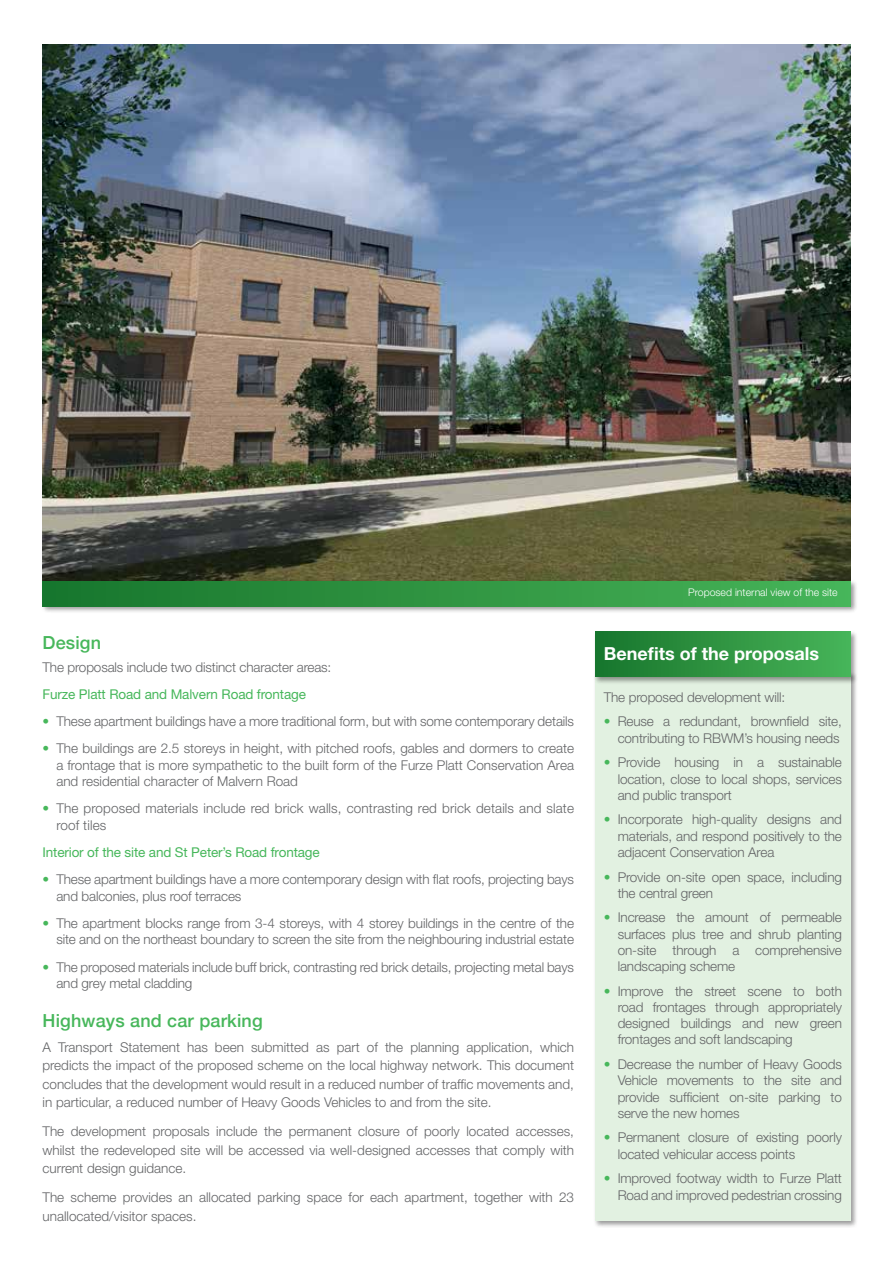
<style>
.page{position:relative;width:893px;height:1263px;background:#fff}
.page>*{position:absolute;margin:0;border:0;box-sizing:border-box;transform-origin:0 0}
.t1{font:500 18px "Helvetica Neue";letter-spacing:.01em;color:#47b75b}
.t2{font:700 18px "Helvetica Neue";color:#fff}
.t3{font:300 13.5px/16.2px "Helvetica Neue";letter-spacing:-.01em;color:#636466;text-align:justify}
.t4{font:300 13.5px/16.5px "Helvetica Neue";letter-spacing:.01em;color:#636466}
.t5{font:13.5px "Helvetica Neue";letter-spacing:-.01em;color:#47b75b}
.t6{font:300 10.5px "Helvetica Neue";color:#fff}
.s1{color:#47b75b}
</style>
<div class="page">
<div style="left:594px;top:671px;width:264px;height:557px;background:#000;opacity:.4"></div>
<div style="left:595px;top:672px;width:255px;height:548px;background:#e2f1e1"></div>
<div style="left:594px;top:630px;width:264px;height:54px;background:#000;opacity:.4"></div>
<div style="left:595px;top:631px;width:255px;height:46px;background:linear-gradient(to right,#17752c,#48b459)"></div>
<img style="left:43px;top:44px;width:807px;height:536px">
<div style="left:41px;top:580px;width:817px;height:34px;background:#000;opacity:.4"></div>
<div style="left:43px;top:581px;width:807px;height:25px;background:linear-gradient(to right,#18752c,#48b559)"></div>
<h1 class="t1" style="left:43px;top:628px;width:60px">Design</h1>
<p class="t3" style="left:43px;top:659px;width:290px">The proposals include two distinct character areas:</p>
<p class="t5" style="left:43px;top:686px;width:265px">Furze Platt Road and Malvern Road frontage</p>
<p class="t3" style="left:43px;top:713px;width:533px"><span class="s1">•</span> These apartment buildings have a more traditional form, but with some contemporary details</p>
<p class="t3" style="left:56px;top:740px;width:519px;text-indent:-14px"><span class="s1">•</span> The buildings are 2.5 storeys in height, with pitched roofs, gables and dormers to create a frontage that is more sympathetic to the built form of the Furze Platt Conservation Area and residential character of Malvern Road</p>
<p class="t4" style="left:56px;top:800px;width:519px;text-indent:-14px"><span class="s1">•</span> The proposed materials include red brick walls, contrasting red brick details and slate roof tiles</p>
<p class="t5" style="left:43px;top:844px;width:279px">Interior of the site and St Peter’s Road frontage</p>
<p class="t3" style="left:56px;top:871px;width:519px;text-indent:-14px"><span class="s1">•</span> These apartment buildings have a more contemporary design with flat roofs, projecting bays and balconies, plus roof terraces</p>
<p class="t3" style="left:43px;top:914px;width:533px;text-align:right"><span class="s1">•</span> The apartment blocks range from 3-4 storeys, with 4 storey buildings in the centre of the site and on the northeast boundary to screen the site from the neighbouring industrial estate</p>
<p class="t3" style="left:56px;top:958px;width:519px;text-indent:-14px"><span class="s1">•</span> The proposed materials include buff brick, contrasting red brick details, projecting metal bays and grey metal cladding</p>
<h1 class="t1" style="left:43px;top:1006px;width:222px">Highways and car parking</h1>
<p class="t3" style="left:43px;top:1037px;width:533px;line-height:18.5px">A Transport Statement has been submitted as part of the planning application, which predicts the impact of the proposed scheme on the local highway network. This document concludes that the development would result in a reduced number of traffic movements and, in particular, a reduced number of Heavy Goods Vehicles to and from the site.</p>
<p class="t3" style="left:43px;top:1122px;width:533px;line-height:18.5px">The development proposals include the permanent closure of poorly located accesses, whilst the redeveloped site will be accessed via well-designed accesses that comply with current design guidance.</p>
<p class="t3" style="left:43px;top:1188px;width:533px;line-height:18.5px">The scheme provides an allocated parking space for each apartment, together with 23 unallocated/visitor spaces.</p>
<p class="t6" style="left:688px;top:586px;width:151px">Proposed internal view of the site</p>
<h1 class="t2" style="left:604px;top:642px;width:217px">Benefits of the proposals</h1>
<p class="t3" style="left:604px;top:688px;width:183px">The proposed development will:</p>
<p class="t3" style="left:604px;top:713px;width:240px;text-align:right"><span class="s1">•</span> Reuse a redundant, brownfield site, contributing to RBWM’s housing needs</p>
<p class="t3" style="left:618px;top:754px;width:226px;text-indent:-14px"><span class="s1">•</span> Provide housing in a sustainable location, close to local shops, services and public transport</p>
<p class="t3" style="left:618px;top:811px;width:226px;text-indent:-14px"><span class="s1">•</span> Incorporate high-quality designs and materials, and respond positively to the adjacent Conservation Area</p>
<p class="t3" style="left:618px;top:868px;width:226px;text-indent:-14px"><span class="s1">•</span> Provide on-site open space, including the central green</p>
<p class="t3" style="left:618px;top:909px;width:226px;text-indent:-14px"><span class="s1">•</span> Increase the amount of permeable surfaces plus tree and shrub planting on-site through a comprehensive landscaping scheme</p>
<p class="t3" style="left:618px;top:982px;width:226px;text-indent:-14px"><span class="s1">•</span> Improve the street scene to both road frontages through appropriately designed buildings and new green frontages and soft landscaping</p>
<p class="t3" style="left:618px;top:1056px;width:226px;text-indent:-14px"><span class="s1">•</span> Decrease the number of Heavy Goods Vehicle movements to the site and provide sufficient on-site parking to serve the new homes</p>
<p class="t3" style="left:618px;top:1129px;width:226px;text-indent:-14px"><span class="s1">•</span> Permanent closure of existing poorly located vehicular access points</p>
<p class="t3" style="left:604px;top:1170px;width:240px;text-align:right"><span class="s1">•</span> Improved footway width to Furze Platt<br>Road and improved pedestrian crossing</p>
</div>
